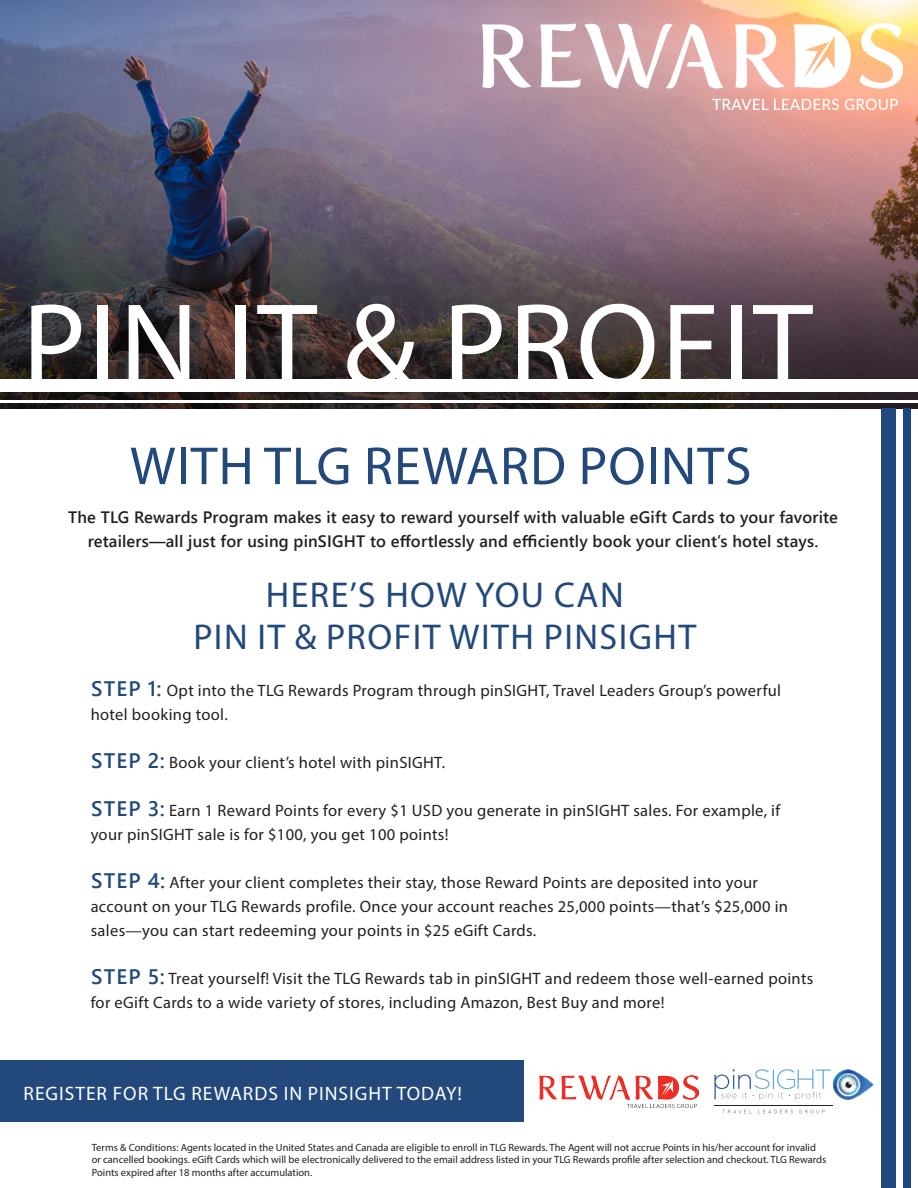
<style>
.page{position:relative;width:918px;height:1188px;background:#fff}
.page>*{position:absolute;margin:0;border:0;box-sizing:border-box;transform-origin:0 0}
.t1{font:120px "Myriad Pro";letter-spacing:.02em;color:#fff}
.t2{font:54px "Myriad Pro";letter-spacing:.02em;color:#23497c}
.t3{font:36px/42px "Myriad Pro";letter-spacing:.04em;color:#23497c;text-align:center}
.t4{font:19.5px "Myriad Pro";letter-spacing:.05em;color:#fff}
.t5{font:16.5px/24px "Myriad Pro";letter-spacing:.02em;color:#231f20}
.t6{font:16.5px/24px "Webly Sleek UI Semibold";letter-spacing:.01em;color:#231f20;text-align:center}
.t7{font:10.5px/12.6px "Myriad Pro";color:#231f20}
.s1{font-family:"Webly Sleek UI Semibold";font-size:21px;color:#23497c}
</style>
<div class="page">
<img style="left:0;top:0;width:918px;height:98px">
<img style="left:0;top:98px;width:918px;height:310px">
<hr style="left:0;top:401px;width:918px;height:2px;background:#fff">
<div style="left:0;top:379px;width:918px;height:12px;background:#fff"></div>
<div style="left:881px;top:408px;width:14px;height:780px;background:#234880"></div>
<div style="left:903px;top:408px;width:7px;height:780px;background:#1a4683"></div>
<div style="left:0;top:1061px;width:524px;height:61px;background:#23497c"></div>
<svg style="left:715px;top:1069px;width:159px;height:31px"></svg>
<svg style="left:723px;top:1110px;width:27px;height:3px"></svg>
<svg style="left:758px;top:1110px;width:35px;height:3px"></svg>
<svg style="left:799px;top:1110px;width:26px;height:3px"></svg>
<hr style="left:714px;top:1106px;width:119px;height:1px;background:#211e1e">
<img style="left:482px;top:23px;width:421px;height:86px">
<img style="left:539px;top:1075px;width:160px;height:33px">
<p class="t1" style="left:22px;top:272px;width:792px">PIN IT &amp; PROFIT</p>
<p class="t2" style="left:130px;top:433px;width:623px">WITH TLG REWARD POINTS</p>
<p class="t6" style="left:68px;top:505px;width:771px">The TLG Rewards Program makes it easy to reward yourself with valuable eGift Cards to your favorite retailers—all just for using pinSIGHT to effortlessly and efficiently book your client’s hotel stays.</p>
<p class="t3" style="left:193px;top:574px;width:504px">HERE’S HOW YOU CAN<br>PIN IT &amp; PROFIT WITH PINSIGHT</p>
<p class="t5" style="left:91px;top:678px;width:692px"><span class="s1">STEP 1:</span> Opt into the TLG Rewards Program through pinSIGHT, Travel Leaders Group’s powerful hotel booking tool.</p>
<p class="t5" style="left:91px;top:750px;width:356px"><span class="s1">STEP 2:</span> Book your client’s hotel with pinSIGHT.</p>
<p class="t5" style="left:91px;top:798px;width:691px"><span class="s1">STEP 3:</span> Earn 1 Reward Points for every $1 USD you generate in pinSIGHT sales. For example, if your pinSIGHT sale is for $100, you get 100 points!</p>
<p class="t5" style="left:91px;top:870px;width:699px"><span class="s1">STEP 4:</span> After your client completes their stay, those Reward Points are deposited into your account on your TLG Rewards profile. Once your account reaches 25,000 points—that’s $25,000 in sales—you can start redeeming your points in $25 eGift Cards.</p>
<p class="t5" style="left:91px;top:966px;width:724px"><span class="s1">STEP 5:</span> Treat yourself! Visit the TLG Rewards tab in pinSIGHT and redeem those well-earned points for eGift Cards to a wide variety of stores, including Amazon, Best Buy and more!</p>
<p class="t4" style="left:24px;top:1082px;width:440px">REGISTER FOR TLG REWARDS IN PINSIGHT TODAY!</p>
<p class="t7" style="left:92px;top:1141px;width:736px">Terms &amp; Conditions: Agents located in the United States and Canada are eligible to enroll in TLG Rewards. The Agent will not accrue Points in his/her account for invalid or cancelled bookings. eGift Cards which will be electronically delivered to the email address listed in your TLG Rewards profile after selection and checkout. TLG Rewards<br>Points expired after 18 months after accumulation.</p>
</div>
